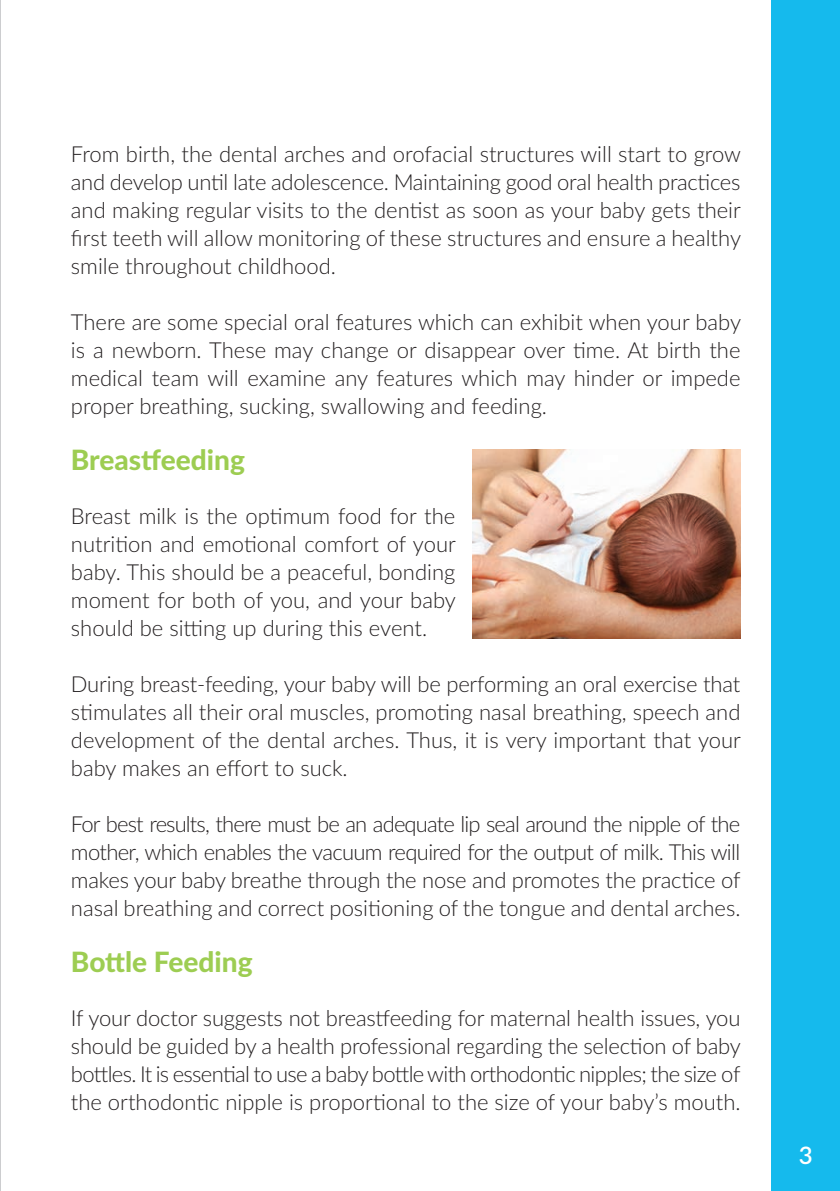
<style>
.page{position:relative;width:840px;height:1191px;background:#fff}
.page>*{position:absolute;margin:0;border:0;box-sizing:border-box;transform-origin:0 0}
.t1{font:800 28px "Lato";color:#9dcd52}
.t2{font:600 24px "Lato";color:#fff}
.t3{font:300 22px/28px "Lato";color:#231f20;text-align:justify}
</style>
<div class="page">
<div style="left:771px;top:0;width:68px;height:1191px;background:#15baed"></div>
<hr style="left:0;top:0;width:1px;height:1191px;background:#bcbdc0">
<img style="left:472px;top:449px;width:268px;height:190px">
<p class="t3" style="left:71px;top:139px;width:671px">From birth, the dental arches and orofacial structures will start to grow and develop until late adolescence. Maintaining good oral health practices and making regular visits to the dentist as soon as your baby gets their first teeth will allow monitoring of these structures and ensure a healthy smile throughout childhood.</p>
<p class="t3" style="left:71px;top:307px;width:671px">There are some special oral features which can exhibit when your baby is a newborn. These may change or disappear over time. At birth the medical team will examine any features which may hinder or impede proper breathing, sucking, swallowing and feeding.</p>
<p class="t1" style="left:71px;top:439px;width:175px">Breastfeeding</p>
<p class="t3" style="left:71px;top:501px;width:386px">Breast milk is the optimum food for the nutrition and emotional comfort of your baby. This should be a peaceful, bonding moment for both of you, and your baby should be sitting up during this event.</p>
<p class="t3" style="left:71px;top:669px;width:671px">During breast-feeding, your baby will be performing an oral exercise that stimulates all their oral muscles, promoting nasal breathing, speech and development of the dental arches. Thus, it is very important that your baby makes an effort to suck.</p>
<p class="t3" style="left:71px;top:809px;width:670px">For best results, there must be an adequate lip seal around the nipple of the mother, which enables the vacuum required for the output of milk. This will makes your baby breathe through the nose and promotes the practice of nasal breathing and correct positioning of the tongue and dental arches.</p>
<p class="t1" style="left:71px;top:941px;width:183px">Bottle Feeding</p>
<p class="t3" style="left:71px;top:1003px;width:671px">If your doctor suggests not breastfeeding for maternal health issues, you should be guided by a health professional regarding the selection of baby bottles. It is essential to use a baby bottle with orthodontic nipples; the size of the orthodontic nipple is proportional to the size of your baby’s mouth.</p>
<p class="t2" style="left:798px;top:1137px;width:15px">3</p>
</div>
